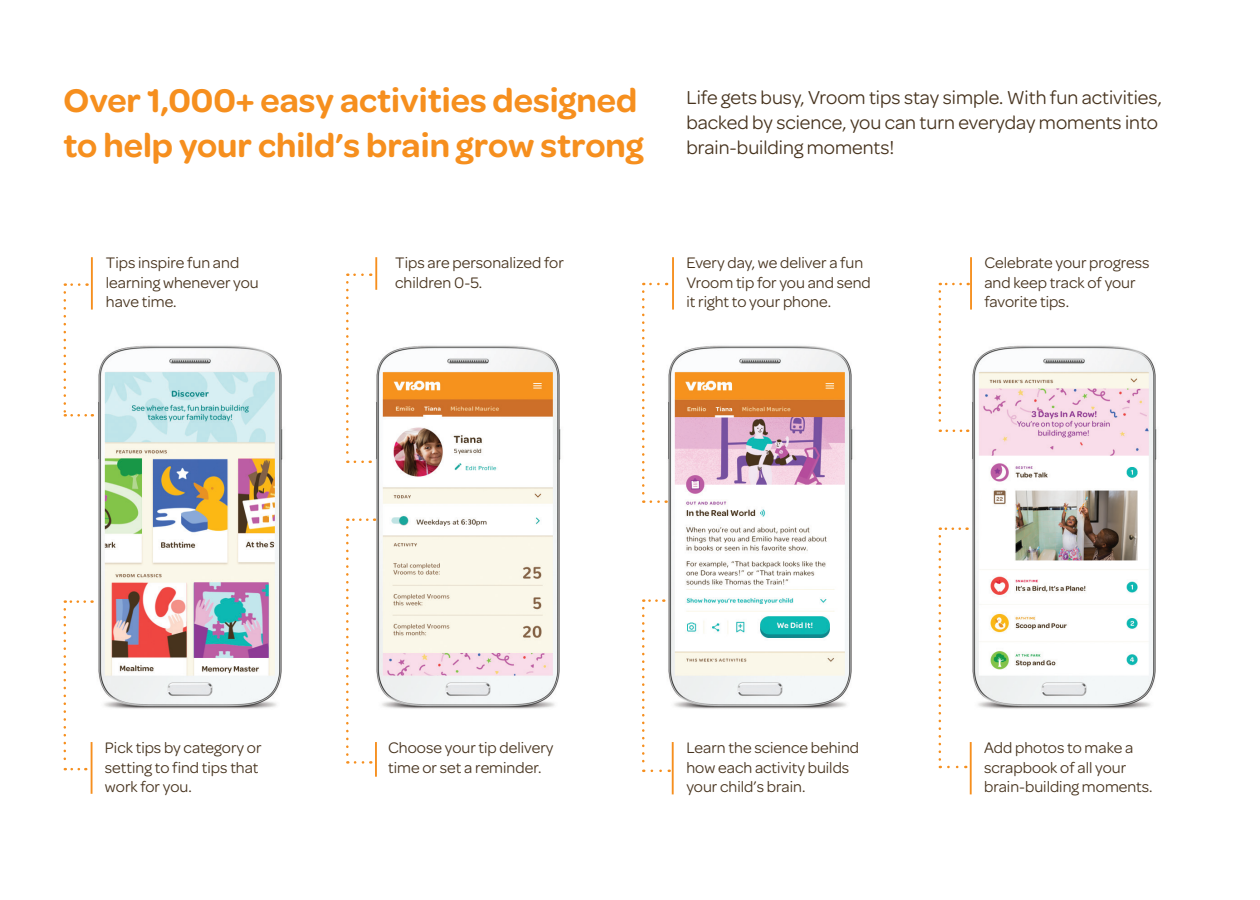
<style>
.page{position:relative;width:1260px;height:900px;background:#fff}
.page>*{position:absolute;margin:0;border:0;box-sizing:border-box;transform-origin:0 0}
.t1{font:600 35px/45px "Omnes";color:#f68f1e}
.t2{font:20px/25px "Omnes";color:#47331e}
.t3{font:16.25px/19.5px "Omnes";color:#47331e}
</style>
<div class="page">
<hr style="left:91px;top:257px;width:2px;height:53px;background:#f68f1e">
<hr style="left:375px;top:257px;width:2px;height:33px;background:#f68f1e">
<hr style="left:672px;top:257px;width:2px;height:53px;background:#f68f1e">
<hr style="left:970px;top:257px;width:2px;height:53px;background:#f68f1e">
<hr style="left:91px;top:742px;width:1px;height:52px;background:#f68f1e">
<hr style="left:375px;top:742px;width:2px;height:35px;background:#f68f1e">
<hr style="left:672px;top:742px;width:2px;height:52px;background:#f68f1e">
<hr style="left:970px;top:742px;width:2px;height:52px;background:#f68f1e">
<img style="left:346px;top:345px;width:215px;height:364px">
<img style="left:63px;top:331px;width:220px;height:390px">
<img style="left:938px;top:328px;width:219px;height:394px">
<img style="left:642px;top:345px;width:211px;height:364px">
<svg style="left:65px;top:600px;width:20px;height:3px"></svg>
<svg style="left:64px;top:609px;width:2px;height:161px"></svg>
<svg style="left:72px;top:768px;width:14px;height:2px"></svg>
<svg style="left:65px;top:283px;width:14px;height:3px"></svg>
<svg style="left:64px;top:292px;width:2px;height:125px"></svg>
<svg style="left:72px;top:414px;width:21px;height:3px"></svg>
<svg style="left:347px;top:273px;width:16px;height:3px"></svg>
<svg style="left:346px;top:282px;width:3px;height:181px"></svg>
<svg style="left:355px;top:461px;width:16px;height:2px"></svg>
<svg style="left:347px;top:518px;width:20px;height:3px"></svg>
<svg style="left:346px;top:527px;width:3px;height:237px"></svg>
<svg style="left:355px;top:761px;width:16px;height:3px"></svg>
<svg style="left:643px;top:283px;width:16px;height:2px"></svg>
<svg style="left:642px;top:292px;width:3px;height:211px"></svg>
<svg style="left:651px;top:500px;width:16px;height:3px"></svg>
<svg style="left:940px;top:283px;width:21px;height:2px"></svg>
<svg style="left:939px;top:291px;width:2px;height:141px"></svg>
<svg style="left:947px;top:430px;width:21px;height:2px"></svg>
<svg style="left:940px;top:527px;width:20px;height:3px"></svg>
<svg style="left:939px;top:536px;width:2px;height:232px"></svg>
<svg style="left:948px;top:766px;width:18px;height:2px"></svg>
<svg style="left:643px;top:599px;width:14px;height:3px"></svg>
<svg style="left:642px;top:608px;width:3px;height:164px"></svg>
<svg style="left:652px;top:770px;width:18px;height:2px"></svg>
<p class="t1" style="left:64px;top:78px;width:582px">Over 1,000+ easy activities designed to help your child’s brain grow strong</p>
<p class="t2" style="left:686px;top:85px;width:477px">Life gets busy, Vroom tips stay simple. With fun activities, backed by science, you can turn everyday moments into brain-building moments!</p>
<p class="t3" style="left:106px;top:253px;width:154px">Tips inspire fun and learning whenever you have time.</p>
<p class="t3" style="left:395px;top:253px;width:170px">Tips are personalized for children 0-5.</p>
<p class="t3" style="left:686px;top:253px;width:186px">Every day, we deliver a fun<br>Vroom tip for you and send it right to your phone.</p>
<p class="t3" style="left:984px;top:253px;width:167px">Celebrate your progress and keep track of your favorite tips.</p>
<p class="t3" style="left:105px;top:738px;width:158px">Pick tips by category or setting to find tips that work for you.</p>
<p class="t3" style="left:686px;top:738px;width:174px">Learn the science behind how each activity builds your child’s brain.</p>
<p class="t3" style="left:388px;top:738px;width:167px">Choose your tip delivery time or set a reminder.</p>
<p class="t3" style="left:984px;top:738px;width:170px">Add photos to make a scrapbook of all your brain-building moments.</p>
</div>
